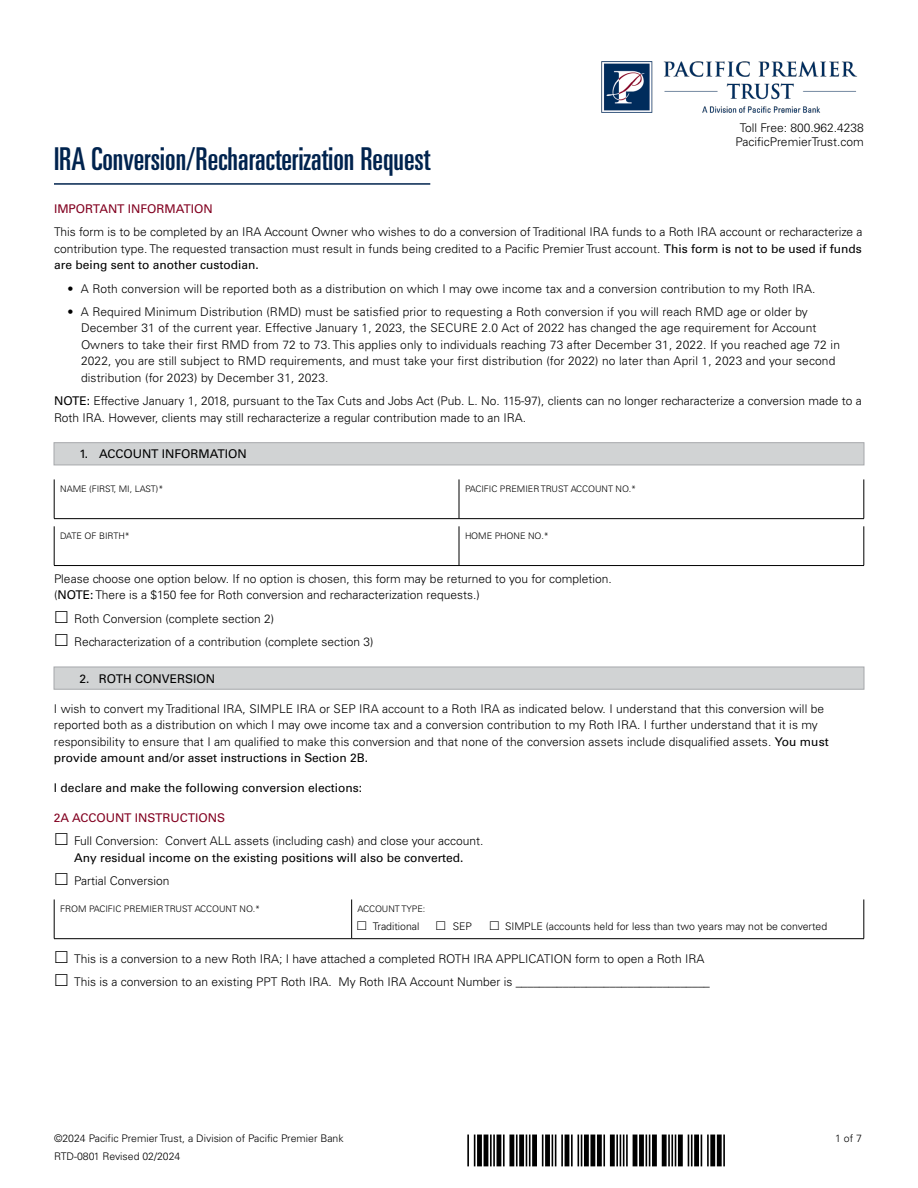
<style>
.page{position:relative;width:918px;height:1188px;background:#fff}
.page>*{position:absolute;margin:0;border:0;box-sizing:border-box;transform-origin:0 0}
.t1{font:31.5px "Univers LT Pro Ult Cond";color:#00234e}
.t2{font:300 12px/16.5px "Univers";letter-spacing:.005em;color:#000}
.t3{font:12px "Univers";color:#000}
.t4{font:12px "Univers";color:#820020}
.t5{font:300 10.5px/17.4px "Univers";color:#000}
.t6{font:300 9px "Univers";color:#000}
.s1{font-weight:400}
</style>
<div class="page">
<img style="left:601px;top:61px;width:257px;height:52px">
<hr style="left:54px;top:183px;width:376px;height:2px;background:#00234e">
<div style="left:54px;top:442px;width:810px;height:23px;background:#d1d3d4;border:1px solid #a7a9ac"></div>
<div style="left:54px;top:667px;width:810px;height:22px;background:#d1d3d4;border:1px solid #a7a9ac"></div>
<hr style="left:54px;top:479px;width:1px;height:39px;background:#000">
<hr style="left:459px;top:479px;width:1px;height:39px;background:#000">
<hr style="left:864px;top:479px;width:1px;height:39px;background:#000">
<hr style="left:54px;top:518px;width:405px;height:1px;background:#000">
<hr style="left:459px;top:518px;width:405px;height:1px;background:#000">
<hr style="left:54px;top:526px;width:1px;height:39px;background:#000">
<hr style="left:459px;top:526px;width:1px;height:39px;background:#000">
<hr style="left:864px;top:526px;width:1px;height:39px;background:#000">
<hr style="left:54px;top:565px;width:405px;height:1px;background:#000">
<hr style="left:459px;top:565px;width:405px;height:1px;background:#000">
<hr style="left:54px;top:899px;width:1px;height:40px;background:#000">
<hr style="left:351px;top:899px;width:1px;height:40px;background:#000">
<hr style="left:864px;top:899px;width:1px;height:40px;background:#000">
<hr style="left:54px;top:938px;width:298px;height:1px;background:#000">
<hr style="left:352px;top:938px;width:512px;height:1px;background:#000">
<p class="t2" style="left:736px;top:121px;width:130px;line-height:14.4px;text-align:center">Toll Free: 800.962.4238<br>PacificPremierTrust.com</p>
<h1 class="t1" style="left:54px;top:137px;width:378px">IRA Conversion/Recharacterization Request</h1>
<p class="t4" style="left:54px;top:202px;width:160px">IMPORTANT INFORMATION</p>
<p class="t2" style="left:54px;top:224px;width:810px;text-align:justify">This form is to be completed by an IRA Account Owner who wishes to do a conversion of Traditional IRA funds to a Roth IRA account or recharacterize a contribution type. The requested transaction must result in funds being credited to a Pacific Premier Trust account. <span class="s1">This form is not to be used if funds are being sent to another custodian.</span></p>
<p class="t2" style="left:68px;top:280px;width:750px">• A Roth conversion will be reported both as a distribution on which I may owe income tax and a conversion contribution to my Roth IRA.</p>
<p class="t2" style="left:81px;top:303px;width:761px;text-indent:-14px">• A Required Minimum Distribution (RMD) must be satisfied prior to requesting a Roth conversion if you will reach RMD age or older by December 31 of the current year. Effective January 1, 2023, the SECURE 2.0 Act of 2022 has changed the age requirement for Account Owners to take their first RMD from 72 to 73. This applies only to individuals reaching 73 after December 31, 2022. If you reached age 72 in 2022, you are still subject to RMD requirements, and must take your first distribution (for 2022) no later than April 1, 2023 and your second distribution (for 2023) by December 31, 2023.</p>
<p class="t2" style="left:54px;top:393px;width:809px"><span class="s1">NOTE:</span> Effective January 1, 2018, pursuant to the Tax Cuts and Jobs Act (Pub. L. No. 115-97), clients can no longer recharacterize a conversion made to a<br>Roth IRA. However, clients may still recharacterize a regular contribution made to an IRA.</p>
<p class="t3" style="left:80px;top:447px;width:169px">1. ACCOUNT INFORMATION</p>
<p class="t6" style="left:60px;top:483px;width:105px">NAME (FIRST, MI, LAST)*</p>
<p class="t6" style="left:465px;top:483px;width:173px">PACIFIC PREMIER TRUST ACCOUNT NO.*</p>
<p class="t6" style="left:60px;top:530px;width:71px">DATE OF BIRTH*</p>
<p class="t6" style="left:465px;top:530px;width:85px">HOME PHONE NO.*</p>
<p class="t2" style="left:54px;top:570px;width:559px">Please choose one option below. If no option is chosen, this form may be returned to you for completion. (<span class="s1">NOTE:</span> There is a $150 fee for Roth conversion and recharacterization requests.)</p>
<p class="t2" style="left:74px;top:607px;width:301px;line-height:23.2px">Roth Conversion (complete section 2)<br>Recharacterization of a contribution (complete section 3)</p>
<p class="t3" style="left:79px;top:671px;width:137px">2. ROTH CONVERSION</p>
<p class="t2" style="left:54px;top:700px;width:776px">I wish to convert my Traditional IRA, SIMPLE IRA or SEP IRA account to a Roth IRA as indicated below. I understand that this conversion will be reported both as a distribution on which I may owe income tax and a conversion contribution to my Roth IRA. I further understand that it is my responsibility to ensure that I am qualified to make this conversion and that none of the conversion assets include disqualified assets. <span class="s1">You must provide amount and/or asset instructions in Section 2B.</span></p>
<p class="t3" style="left:54px;top:781px;width:310px">I declare and make the following conversion elections:</p>
<p class="t4" style="left:54px;top:811px;width:173px">2A ACCOUNT INSTRUCTIONS</p>
<p class="t2" style="left:74px;top:833px;width:411px">Full Conversion: Convert ALL assets (including cash) and close your account.</p>
<p class="t3" style="left:74px;top:851px;width:391px">Any residual income on the existing positions will also be converted.</p>
<p class="t2" style="left:74px;top:873px;width:97px">Partial Conversion</p>
<p class="t6" style="left:60px;top:903px;width:202px">FROM PACIFIC PREMIER TRUST ACCOUNT NO.*</p>
<p class="t6" style="left:358px;top:903px;width:69px">ACCOUNT TYPE:</p>
<p class="t5" style="left:373px;top:917px;width:48px">Traditional</p>
<p class="t5" style="left:453px;top:917px;width:21px">SEP</p>
<p class="t5" style="left:505px;top:917px;width:324px">SIMPLE (accounts held for less than two years may not be converted</p>
<p class="t2" style="left:74px;top:947px;width:637px;line-height:23.2px">This is a conversion to a new Roth IRA; I have attached a completed ROTH IRA APPLICATION form to open a Roth IRA<br>This is a conversion to an existing PPT Roth IRA. My Roth IRA Account Number is _________________________________</p>
<p class="t5" style="left:54px;top:1130px;width:291px">©2024 Pacific Premier Trust, a Division of Pacific Premier Bank<br>RTD-0801 Revised 02/2024</p>
<p class="t5" style="left:835px;top:1130px;width:28px">1 of 7</p>
</div>
